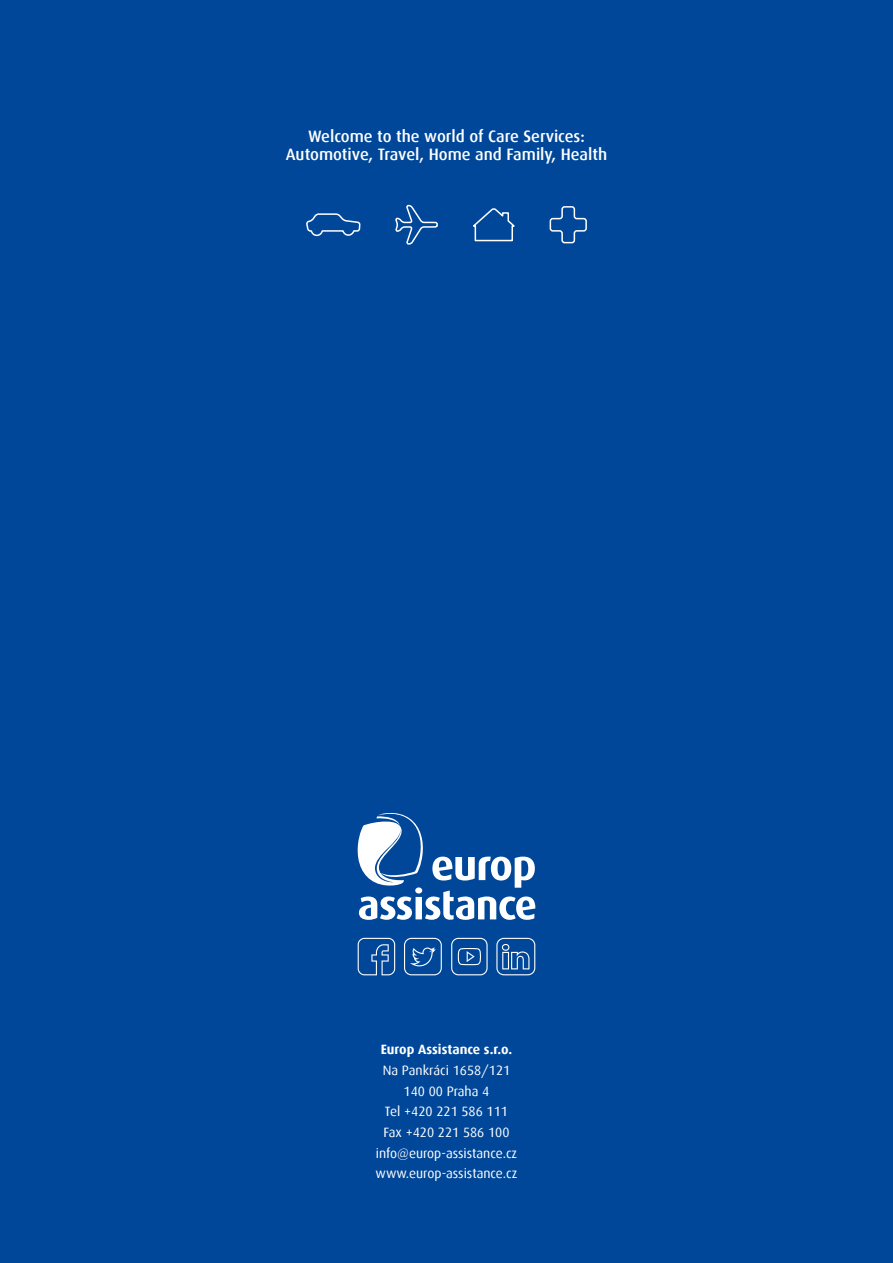
<style>
.page{position:relative;width:893px;height:1263px;background:#004799}
.page>*{position:absolute;margin:0;border:0;box-sizing:border-box;transform-origin:0 0}
.t1{font:500 16.5px/18px "Dax CE";color:#fff;text-align:center}
.t2{font:13.5px/20.7px "Dax CE";color:#fff;text-align:center}
.t3{font:700 13.5px "Dax CE";color:#fff}
</style>
<div class="page">
<svg style="left:306px;top:213px;width:55px;height:24px"></svg>
<svg style="left:395px;top:204px;width:43px;height:41px"></svg>
<svg style="left:473px;top:208px;width:42px;height:34px"></svg>
<svg style="left:549px;top:206px;width:38px;height:38px"></svg>
<svg style="left:357px;top:812px;width:179px;height:163px"></svg>
<p class="t1" style="left:286px;top:126px;width:323px">Welcome to the world of Care Services:<br>Automotive, Travel, Home and Family, Health</p>
<p class="t3" style="left:381px;top:1041px;width:133px">Europ Assistance s.r.o.</p>
<p class="t2" style="left:376px;top:1059px;width:143px">Na Pankráci 1658/121<br>140 00 Praha 4<br>Tel +420 221 586 111<br>Fax +420 221 586 100 info@europ-assistance.cz www.europ-assistance.cz</p>
</div>
